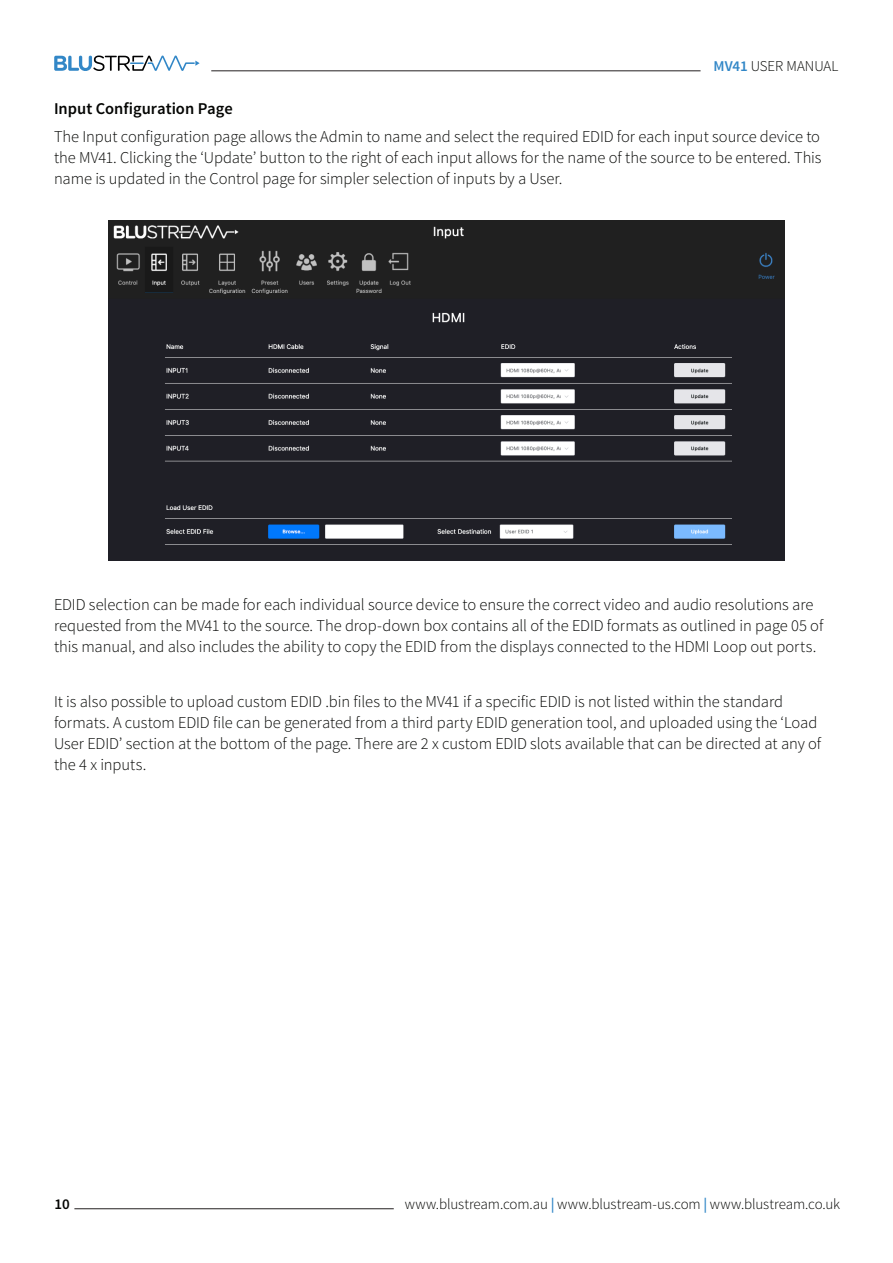
<style>
.page{position:relative;width:893px;height:1263px;background:#fff}
.page>*{position:absolute;margin:0;border:0;box-sizing:border-box;transform-origin:0 0}
.Bodycopy_2{font:300 16.5px/21px "Source Sans Pro";letter-spacing:-.005em;color:#040503}
.Bodycopy_2-2{font:600 16.5px "Source Sans Pro";color:#040503}
.t1{font:300 15px "Source Sans Pro";letter-spacing:-.01em;color:#040503}
.t2{font:600 15px "Source Sans Pro";color:#040503}
.s1{font-weight:600;color:#3287c7}
</style>
<div class="page">
<hr style="left:211px;top:71px;width:490px;height:1px;background:#231f20">
<svg style="left:54px;top:55px;width:146px;height:16px"></svg>
<hr style="left:74px;top:1208px;width:320px;height:1px;background:#231f20">
<img style="left:108px;top:220px;width:676px;height:341px">
<p class="t1" style="left:713px;top:57px;width:126px"><span class="s1">MV41</span> USER MANUAL</p>
<p class="Bodycopy_2-2" style="left:54px;top:99px;width:180px">Input Configuration Page</p>
<p class="Bodycopy_2" style="left:54px;top:126px;width:769px;text-align:justify">The Input configuration page allows the Admin to name and select the required EDID for each input source device to the MV41. Clicking the ‘Update’ button to the right of each input allows for the name of the source to be entered. This name is updated in the Control page for simpler selection of inputs by a User.</p>
<p class="Bodycopy_2" style="left:54px;top:594px;width:771px">EDID selection can be made for each individual source device to ensure the correct video and audio resolutions are requested from the MV41 to the source. The drop-down box contains all of the EDID formats as outlined in page 05 of this manual, and also includes the ability to copy the EDID from the displays connected to the HDMI Loop out ports.</p>
<p class="Bodycopy_2" style="left:54px;top:691px;width:769px">It is also possible to upload custom EDID .bin files to the MV41 if a specific EDID is not listed within the standard formats. A custom EDID file can be generated from a third party EDID generation tool, and uploaded using the ‘Load User EDID’ section at the bottom of the page. There are 2 x custom EDID slots available that can be directed at any of the 4 x inputs.</p>
<p class="t2" style="left:55px;top:1194px;width:17px">10</p>
<p class="t1" style="left:405px;top:1195px;width:437px">www.blustream.com.au <span class="s1">|</span> www.blustream-us.com <span class="s1">|</span> www.blustream.co.uk</p>
</div>
